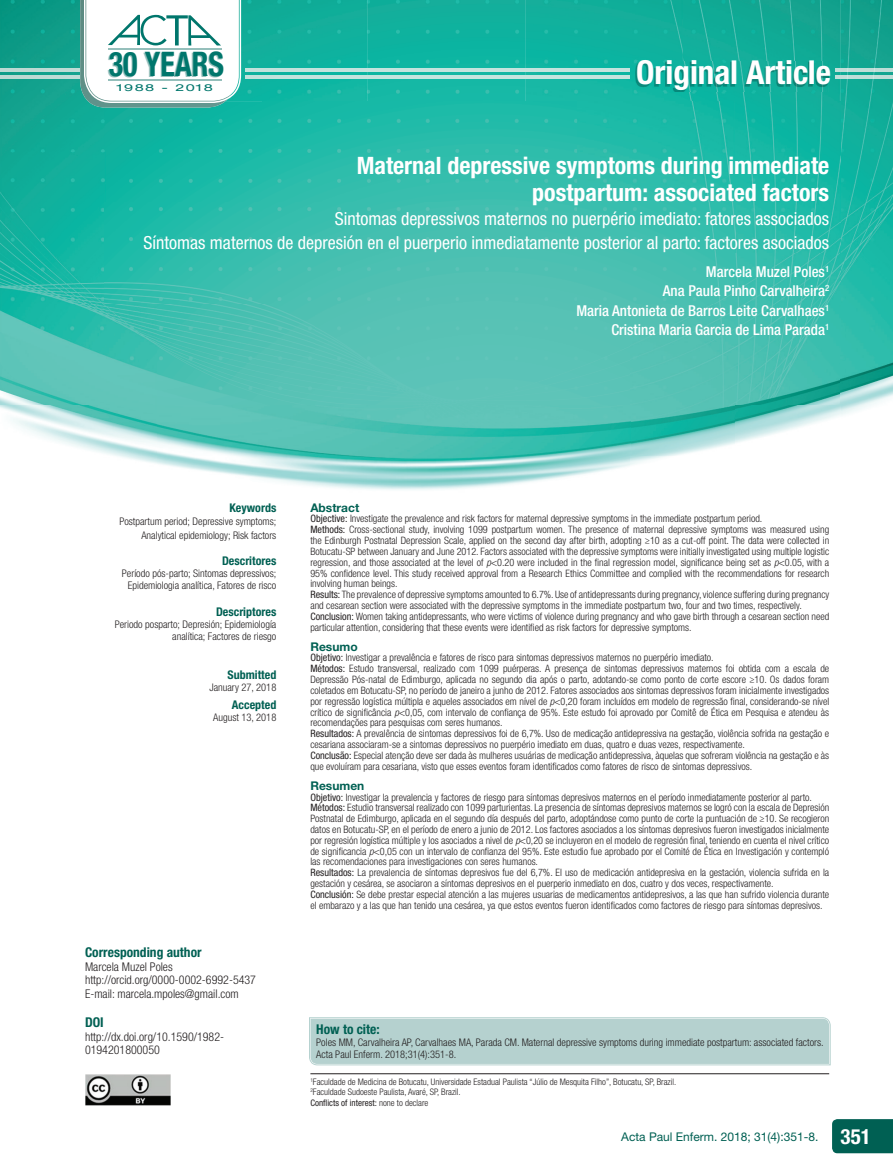
<style>
.page{position:relative;width:893px;height:1170px;background:#fff}
.page>*{position:absolute;margin:0;border:0;box-sizing:border-box;transform-origin:0 0}
.t1{font:700 condensed 33.9px "Helvetica Neue LT Std";color:#00766c;scale:.89 1}
.t2{font:700 condensed 33px "Helvetica Neue LT Std";color:#fff}
.t3{font:700 condensed 24px/27px "Helvetica Neue LT Std";color:#fff;text-align:right}
.t4{font:700 condensed 21px "Helvetica Neue LT Std";color:#fff}
.t5{font:condensed 18px/24px "Helvetica Neue LT Std";color:#fff;text-align:right}
.t6{font:500 condensed 15px/19.5px "Helvetica Neue LT Std";color:#fff;text-align:right}
.t7{font:700 condensed 13.5px "Helvetica Neue LT Std";color:#006053}
.t8{font:300 condensed 12px/13.5px "Helvetica Neue LT Std";color:#231f20}
.t9{font:700 condensed 12px "Helvetica Neue LT Std";color:#006053}
.t10{font:12px "Helvetica Neue LT Std";color:#006053}
.t11{font:700 12px "Helvetica Neue LT Std";color:#006053}
.t12{font:300 condensed 10.5px/12px "Helvetica Neue LT Std";color:#231f20;text-align:right}
.t13{font:300 condensed 10.2px/10.8px "Helvetica Neue LT Std";color:#231f20}
.t14{font:expanded 9.6px "Helvetica Neue LT Std";letter-spacing:.1em;color:#00766c;scale:1.43 1}
.t15{font:300 condensed 9px/10.5px "Helvetica Neue LT Std";color:#231f20}
.s1{font-weight:400}
.s2{font-style:italic}
</style>
<div class="page">
<div style="left:832px;top:1119px;width:61px;height:34px;background:#006053"></div>
<img style="left:0;top:0;width:105px;height:304px">
<img style="left:241px;top:0;width:599px;height:101px">
<img style="left:840px;top:0;width:53px;height:415px">
<img style="left:105px;top:101px;width:630px;height:203px">
<img style="left:735px;top:101px;width:106px;height:342px">
<img style="left:0;top:304px;width:736px;height:186px">
<img style="left:0;top:75px;width:80px;height:4px">
<img style="left:0;top:68px;width:80px;height:4px">
<img style="left:835px;top:75px;width:58px;height:4px">
<img style="left:835px;top:68px;width:58px;height:4px">
<img style="left:80px;top:0;width:153px;height:107px">
<svg style="left:84px;top:0;width:157px;height:103px"></svg>
<hr style="left:108px;top:48px;width:114px;height:1px;background:#95bfbb">
<hr style="left:108px;top:79px;width:114px;height:2px;background:#95bfbb">
<hr style="left:310px;top:1073px;width:519px;height:1px;background:#231f20">
<img style="left:85px;top:1074px;width:86px;height:31px">
<div style="left:309px;top:1017px;width:522px;height:48px;background:#b5d1cf"></div>
<img style="left:635px;top:62px;width:193px;height:30px">
<hr style="left:246px;top:75px;width:383px;height:4px;background:#c4e4de">
<hr style="left:246px;top:68px;width:383px;height:4px;background:#c4e4de">
<h1 class="t1" style="left:109px;top:44px;width:131px">30 YEARS</h1>
<p class="t14" style="left:117px;top:82px;width:69px">1988 - 2018</p>
<h2 class="t2" style="left:636px;top:52px;width:196px">Original Article</h2>
<h3 class="t3" style="left:357px;top:151px;width:474px">Maternal depressive symptoms during immediate postpartum: associated factors</h3>
<h3 class="t5" style="left:144px;top:206px;width:687px">Sintomas depressivos maternos no puerpério imediato: fatores associados<br>Síntomas maternos de depresión en el puerperio inmediatamente posterior al parto: factores asociados</h3>
<h3 class="t6" style="left:576px;top:261px;width:254px">Marcela Muzel Poles<sup>1<br></sup>Ana Paula Pinho Carvalheira<sup>2<br></sup>Maria Antonieta de Barros Leite Carvalhaes<sup>1<br></sup>Cristina Maria Garcia de Lima Parada<sup>1</sup></h3>
<p class="t9" style="left:230px;top:500px;width:48px">Keywords</p>
<p class="t12" style="left:119px;top:514px;width:159px;line-height:13.5px">Postpartum period; Depressive symptoms;<br>Analytical epidemiology; Risk factors</p>
<p class="t9" style="left:222px;top:553px;width:56px">Descritores</p>
<p class="t12" style="left:122px;top:567px;width:156px;text-align:center">Período pós-parto; Sintomas depressivos;<br>Epidemiologia analítica, Fatores de risco</p>
<p class="t9" style="left:216px;top:604px;width:62px">Descriptores</p>
<p class="t12" style="left:115px;top:618px;width:163px">Periodo posparto; Depresión; Epidemiología analítica; Factores de riesgo</p>
<p class="t9" style="left:228px;top:667px;width:50px">Submitted</p>
<p class="t12" style="left:209px;top:681px;width:68px">January 27, 2018</p>
<p class="t9" style="left:232px;top:697px;width:46px">Accepted</p>
<p class="t12" style="left:213px;top:710px;width:65px">August 13, 2018</p>
<h3 class="t7" style="left:85px;top:944px;width:118px">Corresponding author</h3>
<p class="t8" style="left:85px;top:959px;width:172px">Marcela Muzel Poles http://orcid.org/0000-0002-6992-5437<br>E-mail: marcela.mpoles@gmail.com</p>
<h3 class="t7" style="left:85px;top:1014px;width:20px">DOI</h3>
<p class="t8" style="left:85px;top:1029px;width:141px">http://dx.doi.org/10.1590/1982-<br>0194201800050</p>
<p class="t11" style="left:310px;top:500px;width:50px">Abstract</p>
<p class="t13" style="left:310px;top:513px;width:520px"><span class="s1">Objective:</span> Investigate the prevalence and risk factors for maternal depressive symptoms in the immediate postpartum period.<br><span class="s1">Methods:</span> Cross-sectional study, involving 1099 postpartum women. The presence of maternal depressive symptoms was measured using the Edinburgh Postnatal Depression Scale, applied on the second day after birth, adopting ≥10 as a cut-off point. The data were collected in Botucatu-SP between January and June 2012. Factors associated with the depressive symptoms were initially investigated using multiple logistic regression, and those associated at the level of <span class="s2">p</span>&lt;0.20 were included in the final regression model, significance being set as <span class="s2">p</span>&lt;0.05, with a 95% confidence level. This study received approval from a Research Ethics Committee and complied with the recommendations for research involving human beings.<br><span class="s1">Results:</span> The prevalence of depressive symptoms amounted to 6.7%. Use of antidepressants during pregnancy, violence suffering during pregnancy and cesarean section were associated with the depressive symptoms in the immediate postpartum two, four and two times, respectively.<br><span class="s1">Conclusion:</span> Women taking antidepressants, who were victims of violence during pregnancy and who gave birth through a cesarean section need particular attention, considering that these events were identified as risk factors for depressive symptoms.</p>
<p class="t11" style="left:310px;top:639px;width:49px">Resumo</p>
<p class="t13" style="left:310px;top:652px;width:520px"><span class="s1">Objetivo:</span> Investigar a prevalência e fatores de risco para sintomas depressivos maternos no puerpério imediato.<br><span class="s1">Métodos:</span> Estudo transversal, realizado com 1099 puérperas. A presença de sintomas depressivos maternos foi obtida com a escala de Depressão Pós-natal de Edimburgo, aplicada no segundo dia após o parto, adotando-se como ponto de corte escore ≥10. Os dados foram coletados em Botucatu-SP, no período de janeiro a junho de 2012. Fatores associados aos sintomas depressivos foram inicialmente investigados por regressão logística múltipla e aqueles associados em nível de <span class="s2">p</span>&lt;0,20 foram incluídos em modelo de regressão final, considerando-se nível crítico de significância <span class="s2">p</span>&lt;0,05, com intervalo de confiança de 95%. Este estudo foi aprovado por Comitê de Ética em Pesquisa e atendeu às recomendações para pesquisas com seres humanos.<br><span class="s1">Resultados:</span> A prevalência de sintomas depressivos foi de 6,7%. Uso de medicação antidepressiva na gestação, violência sofrida na gestação e cesariana associaram-se a sintomas depressivos no puerpério imediato em duas, quatro e duas vezes, respectivamente.<br><span class="s1">Conclusão:</span> Especial atenção deve ser dada às mulheres usuárias de medicação antidepressiva, àquelas que sofreram violência na gestação e às que evoluíram para cesariana, visto que esses eventos foram identificados como fatores de risco de sintomas depressivos.</p>
<p class="t11" style="left:310px;top:778px;width:55px">Resumen</p>
<p class="t13" style="left:310px;top:791px;width:520px"><span class="s1">Objetivo:</span> Investigar la prevalencia y factores de riesgo para síntomas depresivos maternos en el período inmediatamente posterior al parto.<br><span class="s1">Métodos:</span> Estudio transversal realizado con 1099 parturientas. La presencia de síntomas depresivos maternos se logró con la escala de Depresión Postnatal de Edimburgo, aplicada en el segundo día después del parto, adoptándose como punto de corte la puntuación de ≥10. Se recogieron datos en Botucatu-SP, en el período de enero a junio de 2012. Los factores asociados a los síntomas depresivos fueron investigados inicialmente por regresión logística múltiple y los asociados a nivel de <span class="s2">p</span>&lt;0,20 se incluyeron en el modelo de regresión final, teniendo en cuenta el nivel crítico de significancia <span class="s2">p</span>&lt;0,05 con un intervalo de confianza del 95%. Este estudio fue aprobado por el Comité de Ética en Investigación y contempló las recomendaciones para investigaciones con seres humanos.<br><span class="s1">Resultados:</span> La prevalencia de síntomas depresivos fue del 6,7%. El uso de medicación antidepresiva en la gestación, violencia sufrida en la gestación y cesárea, se asociaron a síntomas depresivos en el puerperio inmediato en dos, cuatro y dos veces, respectivamente.<br><span class="s1">Conclusión:</span> Se debe prestar especial atención a las mujeres usuarias de medicamentos antidepresivos, a las que han sufrido violencia durante el embarazo y a las que han tenido una cesárea, ya que estos eventos fueron identificados como factores de riesgo para síntomas depresivos.</p>
<h3 class="t7" style="left:316px;top:1021px;width:65px">How to cite:</h3>
<p class="t12" style="left:316px;top:1036px;width:509px;text-align:left">Poles MM, Carvalheira AP, Carvalhaes MA, Parada CM. Maternal depressive symptoms during immediate postpartum: associated factors.<br>Acta Paul Enferm. 2018;31(4):351-8.</p>
<p class="t15" style="left:310px;top:1075px;width:367px"><sup>1</sup>Faculdade de Medicina de Botucatu, Universidade Estadual Paulista “Júlio de Mesquita Filho”, Botucatu, SP, Brazil.<br><sup>2</sup>Faculdade Sudoeste Paulista, Avaré, SP, Brazil.<br><span class="s1">Conflicts of interest:</span> none to declare</p>
<p class="t10" style="left:621px;top:1129px;width:199px">Acta Paul Enferm. 2018; 31(4):351-8.</p>
<h3 class="t4" style="left:841px;top:1123px;width:32px">351</h3>
</div>
